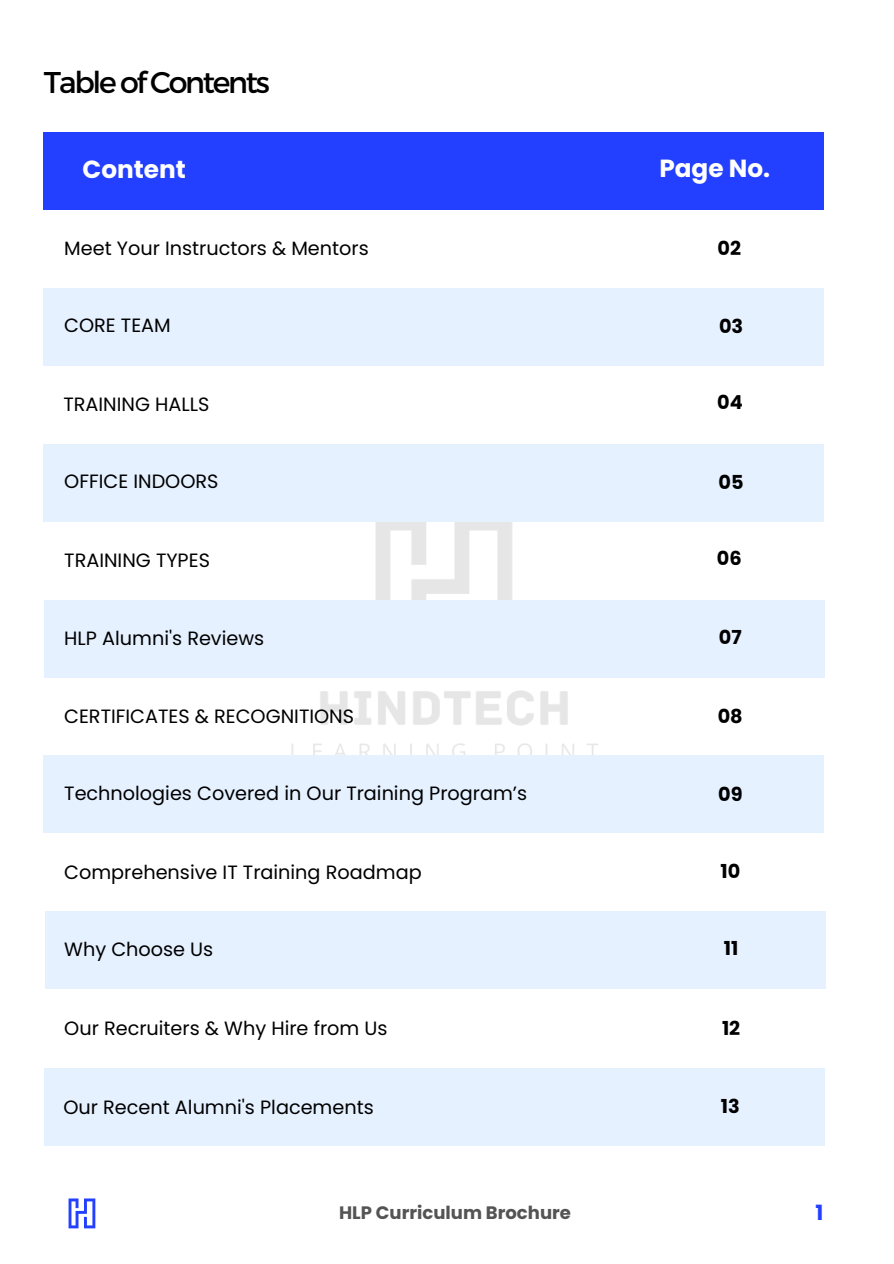
<style>
.page{position:relative;width:894px;height:1264px;background:#fff}
.page>*{position:absolute;margin:0;border:0;box-sizing:border-box;transform-origin:0 0}
.t1{font:30px "Montserrat";letter-spacing:-.075em;color:#000001}
.t2{font:700 24.75px "Poppins";color:#fff}
.t3{font:700 21px "Poppins";color:#233fff}
.t4{font:19.2px "Poppins";color:#000}
.t5{font:700 19.2px "Poppins";color:#000}
.t6{font:700 18px "Poppins";color:#545454}
</style>
<div class="page">
<img style="left:287px;top:521px;width:319px;height:234px">
<div style="left:44px;top:132px;width:779px;height:78px;background:#233fff"></div>
<div style="left:44px;top:288px;width:779px;height:77px;background:#e6f1ff"></div>
<div style="left:44px;top:443px;width:779px;height:78px;background:#e6f1ff"></div>
<div style="left:44px;top:599px;width:780px;height:78px;background:#e6f1ff"></div>
<div style="left:44px;top:755px;width:779px;height:78px;background:#e6f1ff"></div>
<div style="left:45px;top:910px;width:780px;height:78px;background:#e6f1ff"></div>
<svg style="left:68px;top:1198px;width:27px;height:30px"></svg>
<div style="left:44px;top:1068px;width:780px;height:78px;background:#e6f1ff"></div>
<h1 class="t1" style="left:44px;top:63px;width:227px">Table of Contents</h1>
<h2 class="t2" style="left:82px;top:152px;width:105px">Content</h2>
<h2 class="t2" style="left:659px;top:151px;width:112px">Page No.</h2>
<p class="t4" style="left:64px;top:235px;width:306px">Meet Your Instructors &amp; Mentors</p>
<p class="t5" style="left:717px;top:235px;width:25px">02</p>
<h3 class="t4" style="left:64px;top:312px;width:108px">CORE TEAM</h3>
<p class="t5" style="left:718px;top:313px;width:26px">03</p>
<h3 class="t4" style="left:63px;top:391px;width:147px">TRAINING HALLS</h3>
<p class="t5" style="left:717px;top:389px;width:27px">04</p>
<h3 class="t4" style="left:64px;top:468px;width:156px">OFFICE INDOORS</h3>
<p class="t5" style="left:718px;top:468px;width:27px">05</p>
<p class="t4" style="left:64px;top:547px;width:147px">TRAINING TYPES</p>
<h3 class="t5" style="left:716px;top:545px;width:26px">06</h3>
<p class="t4" style="left:64px;top:624px;width:201px">HLP Alumni's Reviews</p>
<p class="t5" style="left:718px;top:624px;width:24px">07</p>
<p class="t4" style="left:64px;top:703px;width:291px">CERTIFICATES &amp; RECOGNITIONS</p>
<h3 class="t5" style="left:717px;top:702px;width:27px">08</h3>
<p class="t4" style="left:64px;top:780px;width:464px">Technologies Covered in Our Training Program’s</p>
<p class="t5" style="left:718px;top:780px;width:26px">09</p>
<p class="t4" style="left:64px;top:859px;width:359px">Comprehensive IT Training Roadmap</p>
<p class="t5" style="left:720px;top:857px;width:21px">10</p>
<p class="t4" style="left:64px;top:936px;width:150px">Why Choose Us</p>
<p class="t5" style="left:723px;top:935px;width:16px">11</p>
<p class="t4" style="left:64px;top:1014px;width:324px">Our Recruiters &amp; Why Hire from Us</p>
<p class="t5" style="left:721px;top:1014px;width:20px">12</p>
<p class="t4" style="left:63px;top:1093px;width:312px">Our Recent Alumni's Placements</p>
<p class="t5" style="left:720px;top:1092px;width:20px">13</p>
<p class="t6" style="left:339px;top:1200px;width:233px">HLP Curriculum Brochure</p>
<p class="t3" style="left:815px;top:1198px;width:9px">1</p>
</div>
